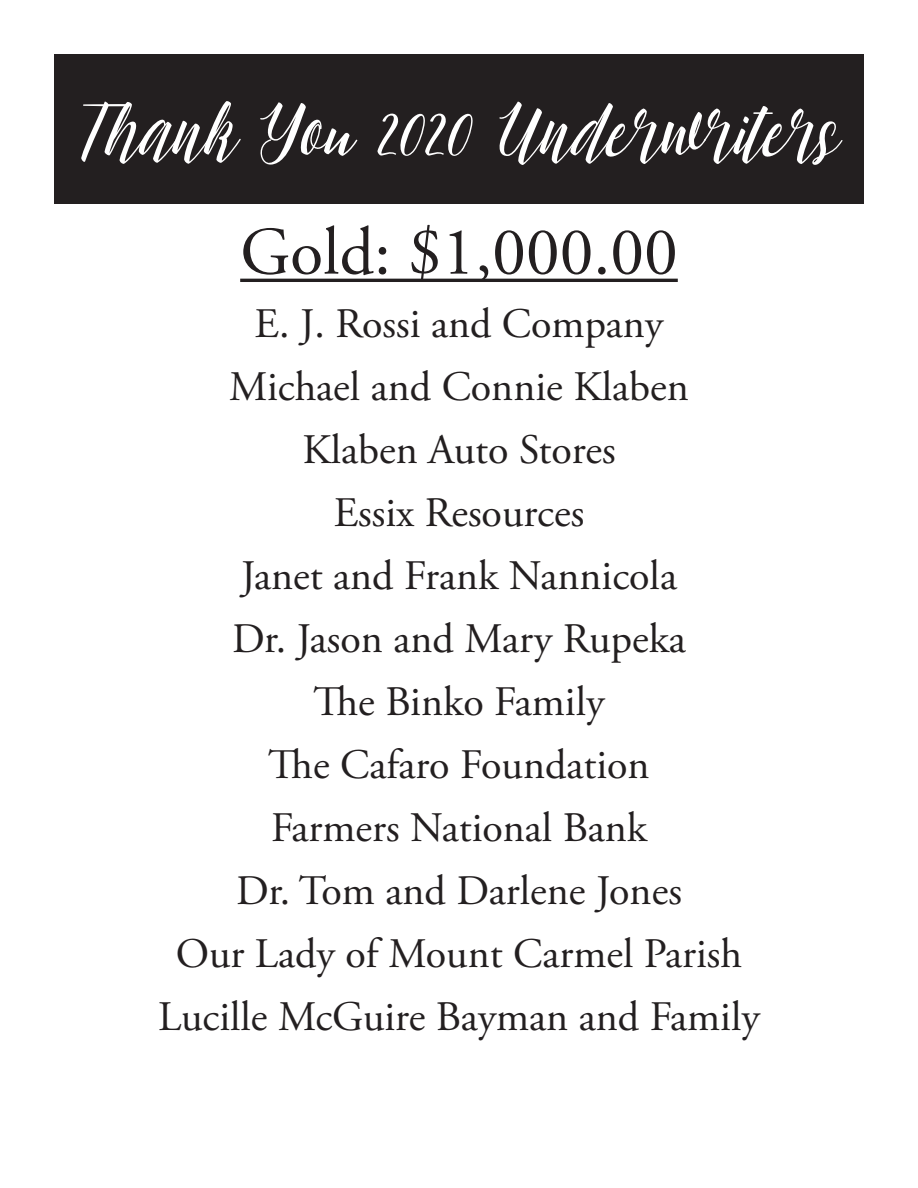
<style>
.page{position:relative;width:918px;height:1188px;background:#fff}
.page>*{position:absolute;margin:0;border:0;box-sizing:border-box;transform-origin:0 0}
.t1{font:97.5px "chillout script";color:#fff}
.t2{font:67.5px "Adobe Garamond Pro";color:#231f20}
.t3{font:42px "Adobe Garamond Pro";color:#231f20}
</style>
<div class="page">
<hr style="left:240px;top:279px;width:438px;height:3px;background:#231f20">
<div style="left:54px;top:54px;width:810px;height:149px;background:#231f20"></div>
<p class="t1" style="left:77px;top:89px;width:765px">Thank You 2020 Underwriters</p>
<p class="t2" style="left:240px;top:212px;width:439px">Gold: $1,000.00</p>
<p class="t3" style="left:255px;top:298px;width:410px">E. J. Rossi and Company</p>
<p class="t3" style="left:229px;top:361px;width:461px">Michael and Connie Klaben</p>
<p class="t3" style="left:302px;top:424px;width:315px">Klaben Auto Stores</p>
<p class="t3" style="left:334px;top:487px;width:252px">Essix Resources</p>
<p class="t3" style="left:241px;top:550px;width:437px">Janet and Frank Nannicola</p>
<p class="t3" style="left:232px;top:613px;width:455px">Dr. Jason and Mary Rupeka</p>
<p class="t3" style="left:314px;top:676px;width:292px">The Binko Family</p>
<p class="t3" style="left:268px;top:739px;width:383px">The Cafaro Foundation</p>
<p class="t3" style="left:271px;top:802px;width:377px">Farmers National Bank</p>
<p class="t3" style="left:236px;top:865px;width:447px">Dr. Tom and Darlene Jones</p>
<p class="t3" style="left:176px;top:928px;width:568px">Our Lady of Mount Carmel Parish</p>
<p class="t3" style="left:158px;top:991px;width:603px">Lucille McGuire Bayman and Family</p>
</div>
